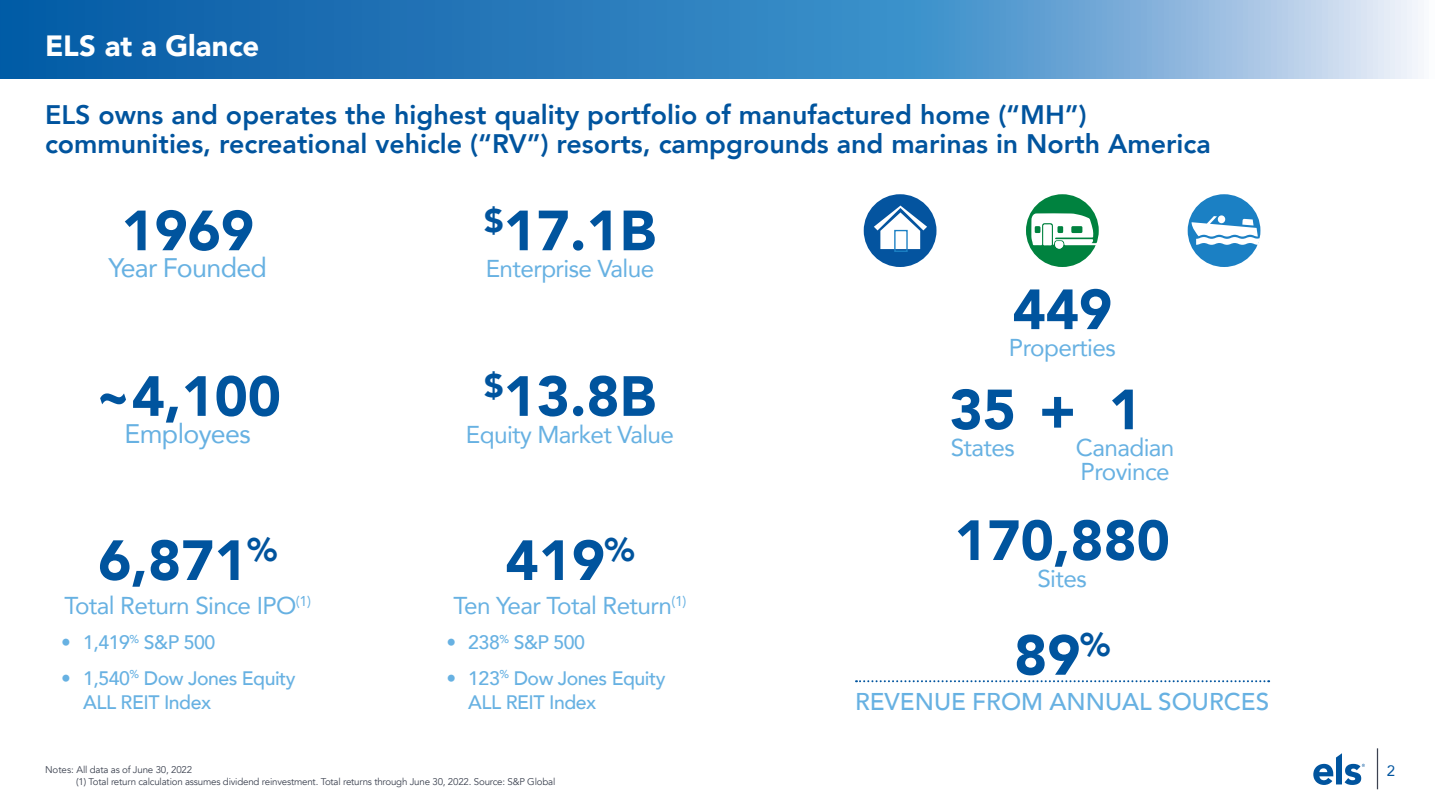
<style>
.page{position:relative;width:1440px;height:810px;background:#fff}
.page>*{position:absolute;margin:0;border:0;box-sizing:border-box;transform-origin:0 0}
.t1{font:900 56px "Avenir";color:#00549e}
.t2{font:900 29.25px "Avenir";letter-spacing:.005em;color:#fff}
.t3{font:800 26.75px/29.2px "Avenir";color:#00549e}
.t4{font:26.75px "Avenir";letter-spacing:-.025em;color:#67b1e2}
.t5{font:24.38px/23.8px "Avenir";letter-spacing:-.025em;color:#67b1e2}
.t6{font:500 24.25px "Avenir";color:#67b1e2}
.t7{font:500 19.5px/24.4px "Avenir";letter-spacing:-.025em;color:#67b1e2}
.t8{font:15px "Avenir";color:#00549e}
.t9{font:9.75px/11.8px "Avenir";letter-spacing:-.02em;color:#3c4250}
</style>
<div class="page">
<svg style="left:0;top:0;width:1418px;height:79px;background:#478dc5"></svg>
<svg style="left:1313px;top:753px;width:52px;height:32px"></svg>
<hr style="left:1377px;top:748px;width:1px;height:41px;background:#3c4250">
<div style="left:1188px;top:194px;width:72px;height:73px;background:#1b80c4;border-radius:50%"></div>
<svg style="left:1192px;top:215px;width:68px;height:30px"></svg>
<div style="left:864px;top:194px;width:73px;height:73px;background:#04549f;border-radius:50%"></div>
<svg style="left:874px;top:206px;width:53px;height:43px"></svg>
<div style="left:894px;top:230px;width:14px;height:22px;border:1px solid #1b80c4"></div>
<div style="left:1026px;top:194px;width:73px;height:73px;background:#00823f;border-radius:50%"></div>
<svg style="left:1031px;top:213px;width:68px;height:36px"></svg>
<svg style="left:856px;top:680px;width:413px;height:2px"></svg>
<p class="t2" style="left:45px;top:21px;width:216px">ELS at a Glance</p>
<p class="t3" style="left:45px;top:100px;width:1167px">ELS owns and operates the highest quality portfolio of manufactured home (“MH”) communities, recreational vehicle (“RV”) resorts, campgrounds and marinas in North America</p>
<h1 class="t1" style="left:121px;top:183px;width:134px">1969</h1>
<p class="t4" style="left:108px;top:246px;width:160px">Year Founded</p>
<h1 class="t1" style="left:94px;top:348px;width:188px">~4,100</h1>
<p class="t4" style="left:125px;top:412px;width:128px">Employees</p>
<h1 class="t1" style="left:98px;top:513px;width:180px">6,871<sup>%</sup></h1>
<p class="t5" style="left:64px;top:593px;width:248px">Total Return Since IPO<sup>(1)</sup></p>
<p class="t7" style="left:61px;top:629px;width:155px">• 1,419<sup>%</sup> S&amp;P 500</p>
<p class="t7" style="left:83px;top:665px;width:214px;text-indent:-22px">• 1,540<sup>%</sup> Dow Jones Equity<br>ALL REIT Index</p>
<h1 class="t1" style="left:484px;top:183px;width:173px"><sup>$</sup>17.1B</h1>
<p class="t5" style="left:486px;top:256px;width:170px">Enterprise Value</p>
<h1 class="t1" style="left:484px;top:348px;width:173px"><sup>$</sup>13.8B</h1>
<p class="t5" style="left:466px;top:422px;width:210px">Equity Market Value</p>
<h1 class="t1" style="left:506px;top:513px;width:131px">419<sup>%</sup></h1>
<p class="t5" style="left:454px;top:593px;width:234px">Ten Year Total Return<sup>(1)</sup></p>
<p class="t7" style="left:446px;top:629px;width:140px">• 238<sup>%</sup> S&amp;P 500</p>
<p class="t7" style="left:468px;top:665px;width:199px;text-indent:-22px">• 123<sup>%</sup> Dow Jones Equity<br>ALL REIT Index</p>
<p class="t9" style="left:76px;top:764px;width:481px;text-indent:-31px">Notes: All data as of June 30, 2022<br>(1) Total return calculation assumes dividend reinvestment. Total returns through June 30, 2022. Source: S&amp;P Global</p>
<h1 class="t1" style="left:1013px;top:262px;width:101px">449</h1>
<p class="t5" style="left:1009px;top:335px;width:108px">Properties</p>
<h1 class="t1" style="left:950px;top:362px;width:194px">35 + 1</h1>
<p class="t5" style="left:951px;top:435px;width:66px">States</p>
<p class="t5" style="left:1076px;top:435px;width:100px">Canadian<br>Province</p>
<h1 class="t1" style="left:954px;top:493px;width:217px">170,880</h1>
<p class="t5" style="left:1037px;top:566px;width:51px">Sites</p>
<h1 class="t1" style="left:1014px;top:607px;width:97px">89<sup>%</sup></h1>
<p class="t6" style="left:855px;top:680px;width:416px">REVENUE FROM ANNUAL SOURCES</p>
<p class="t8" style="left:1387px;top:759px;width:10px">2</p>
</div>
